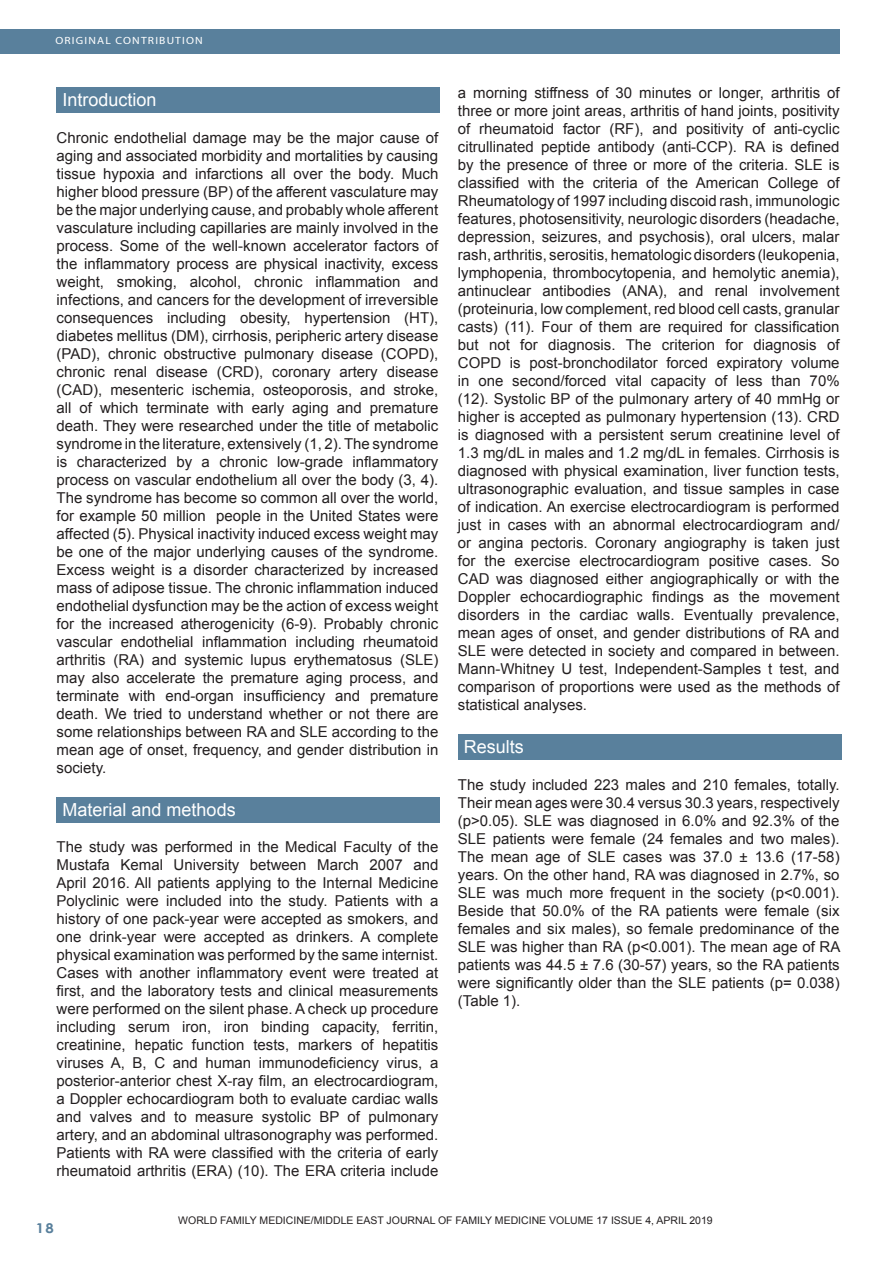
<style>
.page{position:relative;width:893px;height:1263px;background:#fff}
.page>*{position:absolute;margin:0;border:0;box-sizing:border-box;transform-origin:0 0}
.Footnote_Text{font:18px "Arial";color:#fff}
.Footnote_Text-2{font:15px/18px "Arial";color:#231f20;text-align:justify}
.t1{font:700 13.5px "Century Gothic";color:#59809c;scale:1.1 1}
.Footnote_Text-3{font:10.5px "Arial";color:#231f20}
.t2{font:10.5px "Myriad";letter-spacing:.1em;color:#fff;scale:1.1 1}
</style>
<div class="page">
<div style="left:0;top:30px;width:840px;height:24px;background:#59809c"></div>
<div style="left:57px;top:87px;width:383px;height:26px;background:#59809c"></div>
<div style="left:57px;top:797px;width:383px;height:25px;background:#59809c"></div>
<div style="left:458px;top:734px;width:383px;height:26px;background:#59809c"></div>
<p class="t2" style="left:56px;top:35px;width:135px">ORIGINAL CONTRIBUTION</p>
<p class="Footnote_Text" style="left:63px;top:88px;width:96px">Introduction</p>
<p class="Footnote_Text-2" style="left:57px;top:128px;width:383px">Chronic endothelial damage may be the major cause of aging and associated morbidity and mortalities by causing tissue hypoxia and infarctions all over the body. Much higher blood pressure (BP) of the afferent vasculature may be the major underlying cause, and probably whole afferent vasculature including capillaries are mainly involved in the process. Some of the well-known accelerator factors of the inflammatory process are physical inactivity, excess weight, smoking, alcohol, chronic inflammation and infections, and cancers for the development of irreversible consequences including obesity, hypertension (HT), diabetes mellitus (DM), cirrhosis, peripheric artery disease (PAD), chronic obstructive pulmonary disease (COPD), chronic renal disease (CRD), coronary artery disease (CAD), mesenteric ischemia, osteoporosis, and stroke, all of which terminate with early aging and premature death. They were researched under the title of metabolic syndrome in the literature, extensively (1, 2). The syndrome is characterized by a chronic low-grade inflammatory process on vascular endothelium all over the body (3, 4).<br>The syndrome has become so common all over the world, for example 50 million people in the United States were affected (5). Physical inactivity induced excess weight may be one of the major underlying causes of the syndrome.<br>Excess weight is a disorder characterized by increased mass of adipose tissue. The chronic inflammation induced endothelial dysfunction may be the action of excess weight for the increased atherogenicity (6-9). Probably chronic vascular endothelial inflammation including rheumatoid arthritis (RA) and systemic lupus erythematosus (SLE) may also accelerate the premature aging process, and terminate with end-organ insufficiency and premature death. We tried to understand whether or not there are some relationships between RA and SLE according to the mean age of onset, frequency, and gender distribution in society.</p>
<p class="Footnote_Text" style="left:63px;top:798px;width:175px">Material and methods</p>
<p class="Footnote_Text-2" style="left:57px;top:838px;width:383px">The study was performed in the Medical Faculty of the Mustafa Kemal University between March 2007 and April 2016. All patients applying to the Internal Medicine Polyclinic were included into the study. Patients with a history of one pack-year were accepted as smokers, and one drink-year were accepted as drinkers. A complete physical examination was performed by the same internist.<br>Cases with another inflammatory event were treated at first, and the laboratory tests and clinical measurements were performed on the silent phase. A check up procedure including serum iron, iron binding capacity, ferritin, creatinine, hepatic function tests, markers of hepatitis viruses A, B, C and human immunodeficiency virus, a posterior-anterior chest X-ray film, an electrocardiogram, a Doppler echocardiogram both to evaluate cardiac walls and valves and to measure systolic BP of pulmonary artery, and an abdominal ultrasonography was performed.<br>Patients with RA were classified with the criteria of early rheumatoid arthritis (ERA) (10). The ERA criteria include</p>
<p class="Footnote_Text-2" style="left:458px;top:84px;width:383px">a morning stiffness of 30 minutes or longer, arthritis of three or more joint areas, arthritis of hand joints, positivity of rheumatoid factor (RF), and positivity of anti-cyclic citrullinated peptide antibody (anti-CCP). RA is defined by the presence of three or more of the criteria. SLE is classified with the criteria of the American College of Rheumatology of 1997 including discoid rash, immunologic features, photosensitivity, neurologic disorders (headache, depression, seizures, and psychosis), oral ulcers, malar rash, arthritis, serositis, hematologic disorders (leukopenia, lymphopenia, thrombocytopenia, and hemolytic anemia), antinuclear antibodies (ANA), and renal involvement (proteinuria, low complement, red blood cell casts, granular casts) (11). Four of them are required for classification but not for diagnosis. The criterion for diagnosis of COPD is post-bronchodilator forced expiratory volume in one second/forced vital capacity of less than 70% (12). Systolic BP of the pulmonary artery of 40 mmHg or higher is accepted as pulmonary hypertension (13). CRD is diagnosed with a persistent serum creatinine level of 1.3 mg/dL in males and 1.2 mg/dL in females. Cirrhosis is diagnosed with physical examination, liver function tests, ultrasonographic evaluation, and tissue samples in case of indication. An exercise electrocardiogram is performed just in cases with an abnormal electrocardiogram and/ or angina pectoris. Coronary angiography is taken just for the exercise electrocardiogram positive cases. So CAD was diagnosed either angiographically or with the Doppler echocardiographic findings as the movement disorders in the cardiac walls. Eventually prevalence, mean ages of onset, and gender distributions of RA and SLE were detected in society and compared in between.<br>Mann-Whitney U test, Independent-Samples t test, and comparison of proportions were used as the methods of statistical analyses.</p>
<p class="Footnote_Text" style="left:464px;top:735px;width:62px">Results</p>
<p class="Footnote_Text-2" style="left:458px;top:775px;width:384px">The study included 223 males and 210 females, totally.<br>Their mean ages were 30.4 versus 30.3 years, respectively (p&gt;0.05). SLE was diagnosed in 6.0% and 92.3% of the SLE patients were female (24 females and two males).<br>The mean age of SLE cases was 37.0 ± 13.6 (17-58) years. On the other hand, RA was diagnosed in 2.7%, so SLE was much more frequent in the society (p&lt;0.001).<br>Beside that 50.0% of the RA patients were female (six females and six males), so female predominance of the SLE was higher than RA (p&lt;0.001). The mean age of RA patients was 44.5 ± 7.6 (30-57) years, so the RA patients were significantly older than the SLE patients (p= 0.038) (Table 1).</p>
<p class="t1" style="left:36px;top:1217px;width:18px">18</p>
<p class="Footnote_Text-3" style="left:165px;top:1214px;width:572px">WORLD FAMILY MEDICINE/MIDDLE EAST JOURNAL OF FAMILY MEDICINE VOLUME 15 ISSUE 10, DECEMBER 2017</p>
<p class="Footnote_Text-3" style="left:178px;top:1214px;width:536px">WORLD FAMILY MEDICINE/MIDDLE EAST JOURNAL OF FAMILY MEDICINE VOLUME 17 ISSUE 4, APRIL 2019</p>
</div>
